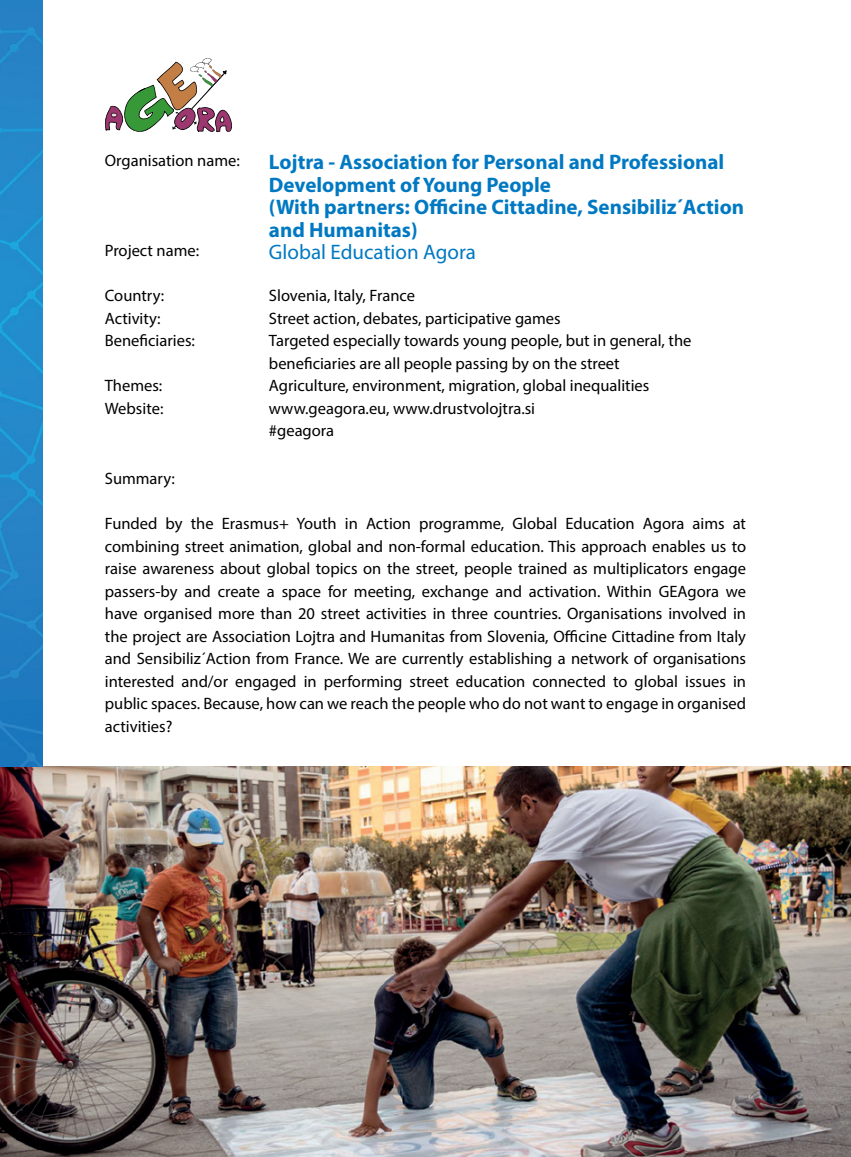
<style>
.page{position:relative;width:851px;height:1157px;background:#fff}
.page>*{position:absolute;margin:0;border:0;box-sizing:border-box;transform-origin:0 0}
.t1{font:700 21px/22.5px "Myriad Pro";color:#0079c2}
.t2{font:21px "Myriad Pro";color:#0079c2}
.t3{font:16.5px/22.5px "Myriad Pro";color:#000}
</style>
<div class="page">
<img style="left:0;top:766px;width:850px;height:391px">
<svg style="left:105px;top:58px;width:127px;height:75px"></svg>
<img style="left:0;top:0;width:43px;height:766px">
<p class="t3" style="left:105px;top:149px;width:136px">Organisation name:</p>
<p class="t3" style="left:105px;top:239px;width:96px">Project name:</p>
<p class="t3" style="left:105px;top:284px;width:61px">Country:</p>
<p class="t3" style="left:105px;top:306px;width:57px">Activity:</p>
<p class="t3" style="left:105px;top:329px;width:92px">Beneficiaries:</p>
<p class="t3" style="left:105px;top:374px;width:59px">Themes:</p>
<p class="t3" style="left:105px;top:396px;width:60px">Website:</p>
<p class="t1" style="left:269px;top:150px;width:457px">Lojtra - Association for Personal and Professional<br>Development of Young People</p>
<p class="t1" style="left:269px;top:195px;width:476px">(With partners: Officine Cittadine, Sensibiliz´Action and Humanitas)</p>
<p class="t2" style="left:269px;top:239px;width:208px">Global Education Agora</p>
<p class="t3" style="left:269px;top:284px;width:148px">Slovenia, Italy, France</p>
<p class="t3" style="left:269px;top:306px;width:293px">Street action, debates, participative games</p>
<p class="t3" style="left:269px;top:329px;width:424px">Targeted especially towards young people, but in general, the beneficiaries are all people passing by on the street</p>
<p class="t3" style="left:269px;top:374px;width:382px">Agriculture, environment, migration, global inequalities</p>
<p class="t3" style="left:269px;top:396px;width:268px">www.geagora.eu, www.drustvolojtra.si</p>
<p class="t3" style="left:269px;top:419px;width:67px">#geagora</p>
<p class="t3" style="left:105px;top:467px;width:72px">Summary:</p>
<p class="t3" style="left:105px;top:512px;width:642px;text-align:justify">Funded by the Erasmus+ Youth in Action programme, Global Education Agora aims at combining street animation, global and non-formal education. This approach enables us to raise awareness about global topics on the street, people trained as multiplicators engage passers-by and create a space for meeting, exchange and activation. Within GEAgora we have organised more than 20 street activities in three countries. Organisations involved in the project are Association Lojtra and Humanitas from Slovenia, Officine Cittadine from Italy and Sensibiliz´Action from France. We are currently establishing a network of organisations interested and/or engaged in performing street education connected to global issues in public spaces. Because, how can we reach the people who do not want to engage in organised activities?</p>
</div>
